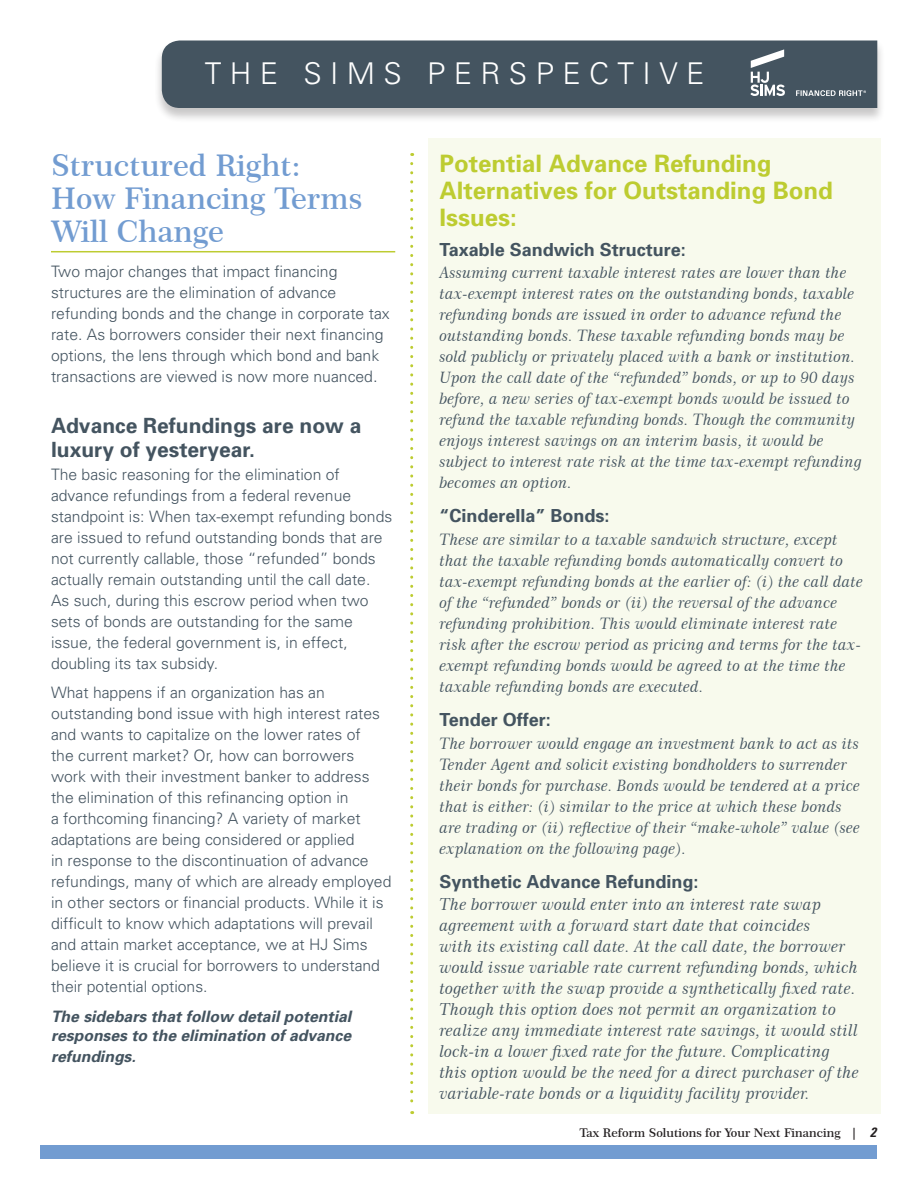
<style>
.page{position:relative;width:918px;height:1188px;background:#fff}
.page>*{position:absolute;margin:0;border:0;box-sizing:border-box;transform-origin:0 0}
.Copy{font:600 30px/33px "Century 751 BT";color:#729cd1}
.t1{font:300 30px "Univers";letter-spacing:.28em;color:#fff}
.Subhead{font:700 24px/27px "Univers";color:#bdcc31}
.Copy-2{font:700 21px/24px "Univers";color:#445460}
.Bullet{font:700 18px "Univers";color:#445460}
.Bullet-2{font:16.5px/21px "Century 751 BT Italic B";color:#445460}
.Bullet-3{font:15.75px/21px "Century 751 BT Italic B";color:#445460}
.Copy-3{font:300 15.75px/21px "Univers";color:#445460}
.Copy-4{font:italic 700 15.75px/19.5px "Univers";color:#445460}
.t2{font:600 12px "Century 751 BT";color:#231f20}
.s1{font-size:16.5px}
.s2{font-family:"Univers";font-weight:700;font-style:italic;font-stretch:condensed;font-size:13.5px}
</style>
<div class="page">
<div style="left:154px;top:40px;width:731px;height:83px;background:#231f20;opacity:.25"></div>
<div style="left:162px;top:40px;width:715px;height:68px;background:#445460"></div>
<svg style="left:750px;top:49px;width:35px;height:47px"></svg>
<svg style="left:796px;top:90px;width:70px;height:6px"></svg>
<hr style="left:51px;top:251px;width:344px;height:1px;background:#bdcc31">
<div style="left:40px;top:1145px;width:838px;height:14px;background:#729cd1"></div>
<svg style="left:410px;top:164px;width:3px;height:950px"></svg>
<div style="left:428px;top:139px;width:453px;height:975px;background:#f8faed"></div>
<p class="t1" style="left:205px;top:55px;width:501px">THE SIMS PERSPECTIVE</p>
<p class="Copy" style="left:51px;top:148px;width:313px">Structured Right:<br>How Financing Terms<br>Will Change</p>
<p class="Copy-3" style="left:51px;top:261px;width:340px">Two major changes that impact financing structures are the elimination of advance refunding bonds and the change in corporate tax rate. As borrowers consider their next financing options, the lens through which bond and bank transactions are viewed is now more nuanced<span class="s1">.</span></p>
<p class="Copy-2" style="left:51px;top:413px;width:312px">Advance Refundings are now a luxury of yesteryear.</p>
<p class="Copy-3" style="left:51px;top:464px;width:343px">The basic reasoning for the elimination of advance refundings from a federal revenue standpoint is: When tax-exempt refunding bonds are issued to refund outstanding bonds that are not currently callable, those “refunded” bonds actually remain outstanding until the call date.<br>As such, during this escrow period when two sets of bonds are outstanding for the same issue, the federal government is, in effect, doubling its tax subsidy.</p>
<p class="Copy-3" style="left:51px;top:682px;width:342px">What happens if an organization has an outstanding bond issue with high interest rates and wants to capitalize on the lower rates of<br>the current market? Or, how can borrowers work with their investment banker to address the elimination of this refinancing option in<br>a forthcoming financing? A variety of market adaptations are being considered or applied<br>in response to the discontinuation of advance refundings, many of which are already employed in other sectors or financial products. While it is difficult to know which adaptations will prevail and attain market acceptance, we at HJ Sims believe it is crucial for borrowers to understand their potential options.</p>
<p class="Copy-4" style="left:51px;top:1006px;width:302px">The sidebars that follow detail potential responses to the elimination of advance</p>
<p class="Copy-4" style="left:51px;top:1047px;width:86px">refundings.</p>
<p class="Subhead" style="left:439px;top:150px;width:395px">Potential Advance Refunding<br>Alternatives for Outstanding Bond<br>Issues:</p>
<p class="Bullet" style="left:439px;top:239px;width:248px">Taxable Sandwich Structure:</p>
<p class="Bullet-3" style="left:439px;top:262px;width:424px">Assuming current taxable interest rates are lower than the tax-exempt interest rates on the outstanding bonds, taxable refunding bonds are issued in order to advance refund the outstanding bonds. These taxable refunding bonds may be sold publicly or privately placed with a bank or institution.<br>Upon the call date of the “refunded” bonds, or up to 90 days before, a new series of tax-exempt bonds would be issued to refund the taxable refunding bonds. Though the community enjoys interest savings on an interim basis, it would be subject to interest rate risk at the time tax-exempt refunding becomes an option.</p>
<p class="Bullet" style="left:439px;top:505px;width:172px">“Cinderella” Bonds:</p>
<p class="Bullet-3" style="left:439px;top:529px;width:425px">These are similar to a taxable sandwich structure, except that the taxable refunding bonds automatically convert to tax-exempt refunding bonds at the earlier of: (i) the call date of the “refunded” bonds or (ii) the reversal of the advance refunding prohibition. This would eliminate interest rate risk after the escrow period as pricing and terms for the tax&shy;exempt refunding bonds would be agreed to at the time the taxable refunding bonds are executed.</p>
<p class="Bullet" style="left:439px;top:709px;width:113px">Tender Offer:</p>
<p class="Bullet-3" style="left:439px;top:732px;width:422px">The borrower would engage an investment bank to act as its Tender Agent and solicit existing bondholders to surrender their bonds for purchase. Bonds would be tendered at a price that is either: (i) similar to the price at which these bonds are trading or (ii) reflective of their “make-whole” value (see explanation on the following page).</p>
<p class="Bullet" style="left:439px;top:871px;width:261px">Synthetic Advance Refunding:</p>
<p class="Bullet-2" style="left:439px;top:894px;width:421px">The borrower would enter into an interest rate swap agreement with a forward start date that coincides<br>with its existing call date. At the call date, the borrower would issue variable rate current refunding bonds, which together with the swap provide a synthetically fixed rate.<br>Though this option does not permit an organization to realize any immediate interest rate savings, it would still lock-in a lower fixed rate for the future. Complicating this option would be the need for a direct purchaser of the variable-rate bonds or a liquidity facility provider.</p>
<p class="t2" style="left:579px;top:1125px;width:298px">Tax Reform Solutions for Your Next Financing | <span class="s2">2</span></p>
</div>
